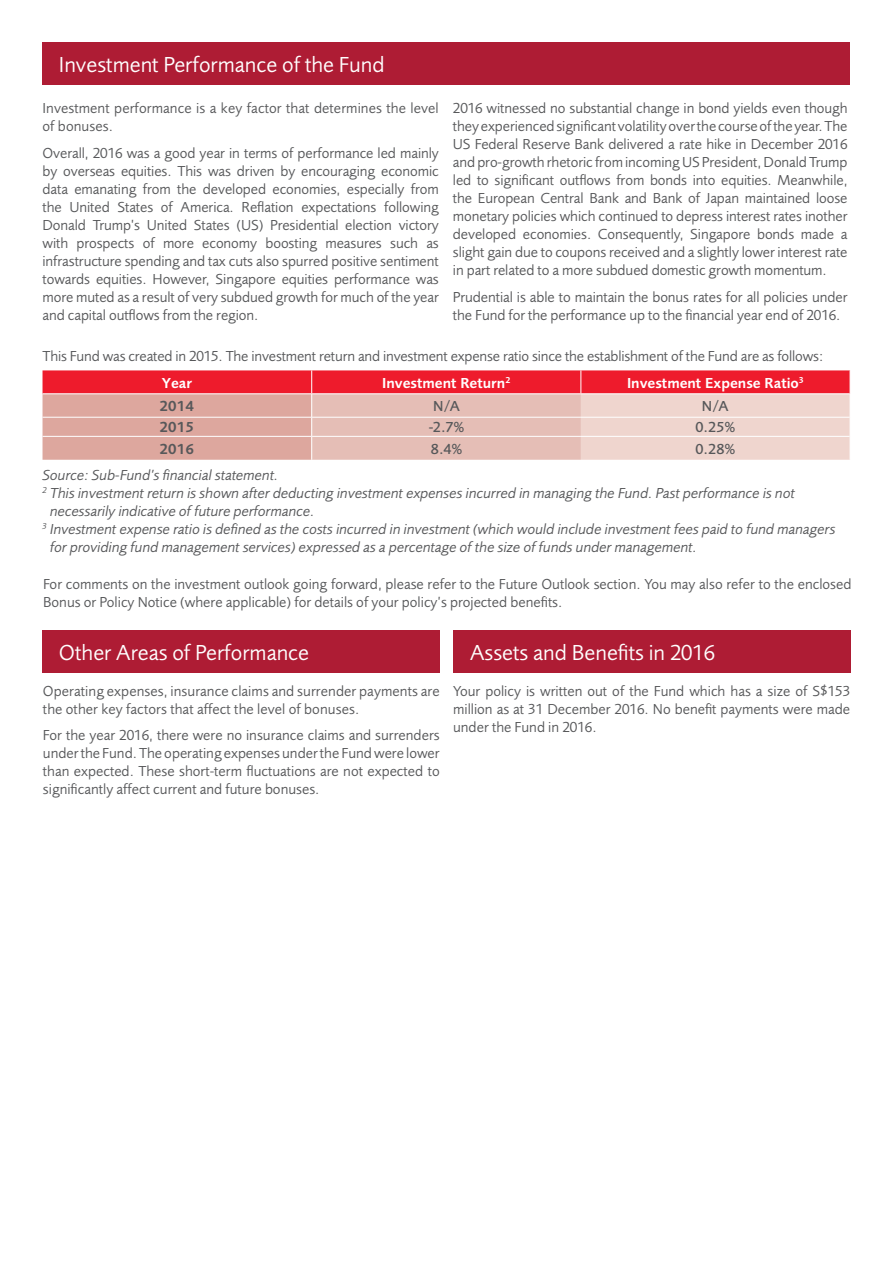
<style>
.page{position:relative;width:893px;height:1263px;background:#fff}
.page>*{position:absolute;margin:0;border:0;box-sizing:border-box;transform-origin:0 0}
.body_copy{font:22.5px "Pru Sans";color:#fff}
.body_copy-2{font:15px/18px "Pru Sans";color:#57585a}
.Footnote_Text{font:italic 15px/18px "Pru Sans";color:#57585a}
.t1{font:600 15px "Pru Sans";color:#fff}
.t2{font:500 15px "Pru Sans";color:#57585a}
.t3{font:600 15px "Pru Sans";color:#57585a}
</style>
<div class="page">
<div style="left:43px;top:42px;width:807px;height:43px;background:#ae1c34"></div>
<div style="left:43px;top:630px;width:397px;height:43px;background:#ae1c34"></div>
<div style="left:453px;top:630px;width:397px;height:43px;background:#ae1c34"></div>
<svg style="left:43px;top:370px;width:807px;height:90px;background:#e89796"></svg>
<p class="body_copy" style="left:59px;top:51px;width:327px">Investment Performance of the Fund</p>
<p class="body_copy-2" style="left:43px;top:99px;width:398px">Investment performance is a key factor that determines the level of bonuses.</p>
<p class="body_copy-2" style="left:43px;top:144px;width:398px;text-align:justify">Overall, 2016 was a good year in terms of performance led mainly by overseas equities. This was driven by encouraging economic data emanating from the developed economies, especially from the United States of America. Reflation expectations following Donald Trump’s United States (US) Presidential election victory with prospects of more economy boosting measures such as infrastructure spending and tax cuts also spurred positive sentiment towards equities. However, Singapore equities performance was more muted as a result of very subdued growth for much of the year and capital outflows from the region.</p>
<p class="body_copy-2" style="left:453px;top:99px;width:396px;text-align:justify">2016 witnessed no substantial change in bond yields even though they experienced significant volatility over the course of the year. The US Federal Reserve Bank delivered a rate hike in December 2016 and pro-growth rhetoric from incoming US President, Donald Trump led to significant outflows from bonds into equities. Meanwhile, the European Central Bank and Bank of Japan maintained loose monetary policies which continued to depress interest rates inother developed economies. Consequently, Singapore bonds made a slight gain due to coupons received and a slightly lower interest rate in part related to a more subdued domestic growth momentum.</p>
<p class="body_copy-2" style="left:453px;top:288px;width:396px">Prudential is able to maintain the bonus rates for all policies under the Fund for the performance up to the financial year end of 2016.</p>
<p class="body_copy-2" style="left:43px;top:347px;width:782px">This Fund was created in 2015. The investment return and investment expense ratio since the establishment of the Fund are as follows:</p>
<p class="t1" style="left:162px;top:374px;width:32px">Year</p>
<p class="t1" style="left:382px;top:374px;width:130px">Investment Return<sup>2</sup></p>
<p class="t1" style="left:627px;top:374px;width:178px">Investment Expense Ratio<sup>3</sup></p>
<p class="t3" style="left:160px;top:397px;width:36px">2014</p>
<p class="t2" style="left:433px;top:397px;width:28px">N/A</p>
<p class="t2" style="left:702px;top:397px;width:28px">N/A</p>
<p class="t3" style="left:160px;top:419px;width:36px">2015</p>
<p class="t2" style="left:429px;top:419px;width:37px">-2.7%</p>
<p class="t2" style="left:696px;top:419px;width:41px">0.25%</p>
<p class="t3" style="left:160px;top:440px;width:36px">2016</p>
<p class="t2" style="left:431px;top:440px;width:33px">8.4%</p>
<p class="t2" style="left:695px;top:440px;width:41px">0.28%</p>
<p class="Footnote_Text" style="left:43px;top:466px;width:238px">Source: Sub-Fund’s financial statement.</p>
<p class="Footnote_Text" style="left:50px;top:484px;width:746px;text-indent:-8px"><sup>2</sup> This investment return is shown after deducting investment expenses incurred in managing the Fund. Past performance is not necessarily indicative of future performance.</p>
<p class="Footnote_Text" style="left:50px;top:520px;width:787px;text-indent:-8px"><sup>3</sup> Investment expense ratio is defined as the costs incurred in investment (which would include investment fees paid to fund managers for providing fund management services) expressed as a percentage of the size of funds under management.</p>
<p class="body_copy-2" style="left:43px;top:575px;width:810px">For comments on the investment outlook going forward, please refer to the Future Outlook section. You may also refer to the enclosed<br>Bonus or Policy Notice (where applicable) for details of your policy’s projected benefits.</p>
<p class="body_copy" style="left:59px;top:639px;width:252px">Other Areas of Performance</p>
<p class="body_copy" style="left:470px;top:639px;width:246px">Assets and Benefits in 2016</p>
<p class="body_copy-2" style="left:43px;top:681px;width:398px">Operating expenses, insurance claims and surrender payments are the other key factors that affect the level of bonuses.</p>
<p class="body_copy-2" style="left:43px;top:726px;width:398px;text-align:justify">For the year 2016, there were no insurance claims and surrenders under the Fund. The operating expenses under the Fund were lower than expected. These short-term fluctuations are not expected to significantly affect current and future bonuses.</p>
<p class="body_copy-2" style="left:453px;top:681px;width:399px;text-align:justify">Your policy is written out of the Fund which has a size of S$153 million as at 31 December 2016. No benefit payments were made under the Fund in 2016.</p>
</div>
